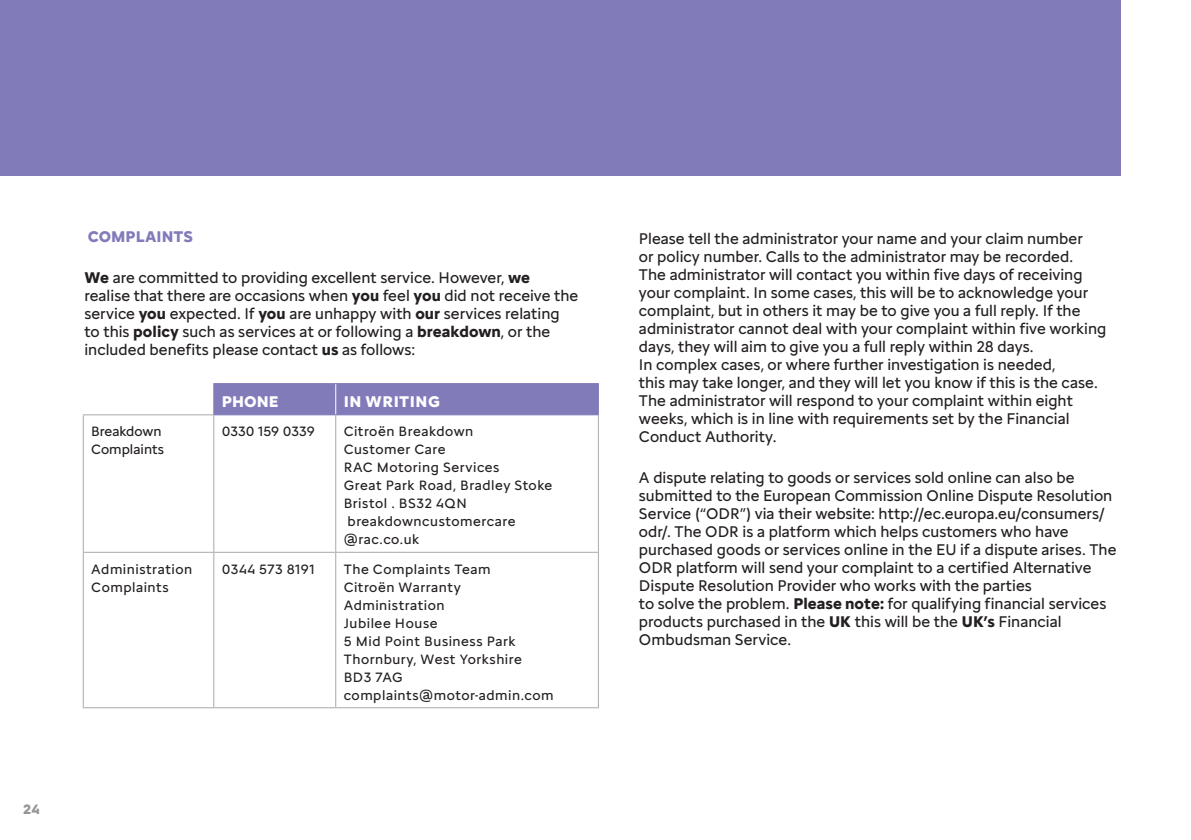
<style>
.page{position:relative;width:1191px;height:840px;background:#fff}
.page>*{position:absolute;margin:0;border:0;box-sizing:border-box;transform-origin:0 0}
.t1{font:16px/18px "Citroen Type";color:#231f20}
.t2{font:700 16px "Citroen Type";letter-spacing:.025em;color:#fff}
.t3{font:700 16px "Citroen Type";letter-spacing:.005em;color:#817bba}
.t4{font:14px/18px "Citroen Type";letter-spacing:.035em;color:#231f20}
.t5{font:14px/18px "Citroen Type";color:#231f20}
.t6{font:700 14px "Citroen Type";color:#939598}
.s1{font-weight:700}
</style>
<div class="page">
<div style="left:0;top:0;width:1121px;height:175px;background:#817bba"></div>
<hr style="left:1190px;top:0;width:1px;height:175px;background:#817bba">
<div style="left:214px;top:384px;width:384px;height:30px;background:#817bba"></div>
<hr style="left:83px;top:415px;width:1px;height:136px;background:#a8a9ad">
<hr style="left:213px;top:415px;width:1px;height:136px;background:#a8a9ad">
<hr style="left:335px;top:415px;width:1px;height:136px;background:#a8a9ad">
<hr style="left:598px;top:415px;width:1px;height:136px;background:#a8a9ad">
<hr style="left:83px;top:551px;width:131px;height:1px;background:#a8a9ad">
<hr style="left:83px;top:552px;width:1px;height:154px;background:#a8a9ad">
<hr style="left:214px;top:551px;width:122px;height:1px;background:#a8a9ad">
<hr style="left:213px;top:552px;width:1px;height:154px;background:#a8a9ad">
<hr style="left:336px;top:551px;width:263px;height:1px;background:#a8a9ad">
<hr style="left:335px;top:552px;width:1px;height:154px;background:#a8a9ad">
<hr style="left:598px;top:552px;width:1px;height:154px;background:#a8a9ad">
<hr style="left:83px;top:706px;width:131px;height:1px;background:#a8a9ad">
<hr style="left:214px;top:706px;width:122px;height:1px;background:#a8a9ad">
<hr style="left:336px;top:706px;width:263px;height:1px;background:#a8a9ad">
<hr style="left:335px;top:384px;width:1px;height:30px;background:#fff">
<hr style="left:83px;top:414px;width:130px;height:1px;background:#a8a9ad">
<hr style="left:213px;top:383px;width:123px;height:1px;background:#817bba">
<hr style="left:336px;top:383px;width:263px;height:1px;background:#817bba">
<hr style="left:213px;top:414px;width:123px;height:1px;background:#817bba">
<hr style="left:336px;top:414px;width:263px;height:1px;background:#817bba">
<hr style="left:213px;top:384px;width:1px;height:30px;background:#817bba">
<hr style="left:598px;top:384px;width:1px;height:30px;background:#817bba">
<p class="t6" style="left:23px;top:797px;width:18px">24</p>
<p class="t3" style="left:88px;top:224px;width:107px">COMPLAINTS</p>
<p class="t1" style="left:84px;top:267px;width:495px"><span class="s1">We</span> are committed to providing excellent service. However, <span class="s1">we </span>realise that there are occasions when <span class="s1">you</span> feel <span class="s1">you</span> did not receive the service <span class="s1">you</span> expected. If <span class="s1">you</span> are unhappy with <span class="s1">our</span> services relating to this <span class="s1">policy</span> such as services at or following a <span class="s1">breakdown</span>, or the included benefits please contact <span class="s1">us</span> as follows:</p>
<p class="t2" style="left:222px;top:389px;width:58px">PHONE</p>
<p class="t2" style="left:344px;top:389px;width:98px">IN WRITING</p>
<p class="t5" style="left:91px;top:421px;width:74px">Breakdown<br>Complaints</p>
<p class="t5" style="left:222px;top:421px;width:94px">0330 159 0339</p>
<p class="t4" style="left:344px;top:421px;width:131px">Citroën Breakdown<br>Customer Care</p>
<p class="t4" style="left:344px;top:457px;width:157px">RAC Motoring Services</p>
<p class="t4" style="left:344px;top:475px;width:210px">Great Park Road, Bradley Stoke</p>
<p class="t4" style="left:344px;top:493px;width:125px">Bristol . BS32 4QN</p>
<p class="t4" style="left:344px;top:511px;width:173px">breakdowncustomercare @rac.co.uk</p>
<p class="t4" style="left:91px;top:558px;width:102px">Administration<br>Complaints</p>
<p class="t4" style="left:222px;top:558px;width:94px">0344 573 8191</p>
<p class="t4" style="left:344px;top:558px;width:148px">The Complaints Team<br>Citroën Warranty<br>Administration</p>
<p class="t4" style="left:344px;top:612px;width:95px">Jubilee House</p>
<p class="t4" style="left:344px;top:630px;width:173px">5 Mid Point Business Park</p>
<p class="t4" style="left:344px;top:648px;width:180px">Thornbury, West Yorkshire</p>
<p class="t4" style="left:344px;top:666px;width:60px">BD3 7AG</p>
<p class="t4" style="left:344px;top:684px;width:211px">complaints@motor-admin.com</p>
<p class="t1" style="left:639px;top:228px;width:469px">Please tell the administrator your name and your claim number<br>or policy number. Calls to the administrator may be recorded.<br>The administrator will contact you within five days of receiving your complaint. In some cases, this will be to acknowledge your complaint, but in others it may be to give you a full reply. If the administrator cannot deal with your complaint within five working days, they will aim to give you a full reply within 28 days.<br>In complex cases, or where further investigation is needed,<br>this may take longer, and they will let you know if this is the case.<br>The administrator will respond to your complaint within eight weeks, which is in line with requirements set by the Financial Conduct Authority.</p>
<p class="t1" style="left:639px;top:467px;width:479px">A dispute relating to goods or services sold online can also be submitted to the European Commission Online Dispute Resolution Service (“ODR”) via their website: http://ec.europa.eu/consumers/ odr/. The ODR is a platform which helps customers who have purchased goods or services online in the EU if a dispute arises. The ODR platform will send your complaint to a certified Alternative Dispute Resolution Provider who works with the parties<br>to solve the problem. <span class="s1">Please note:</span> for qualifying financial services products purchased in the <span class="s1">UK</span> this will be the <span class="s1">UK’s</span> Financial Ombudsman Service.</p>
</div>
